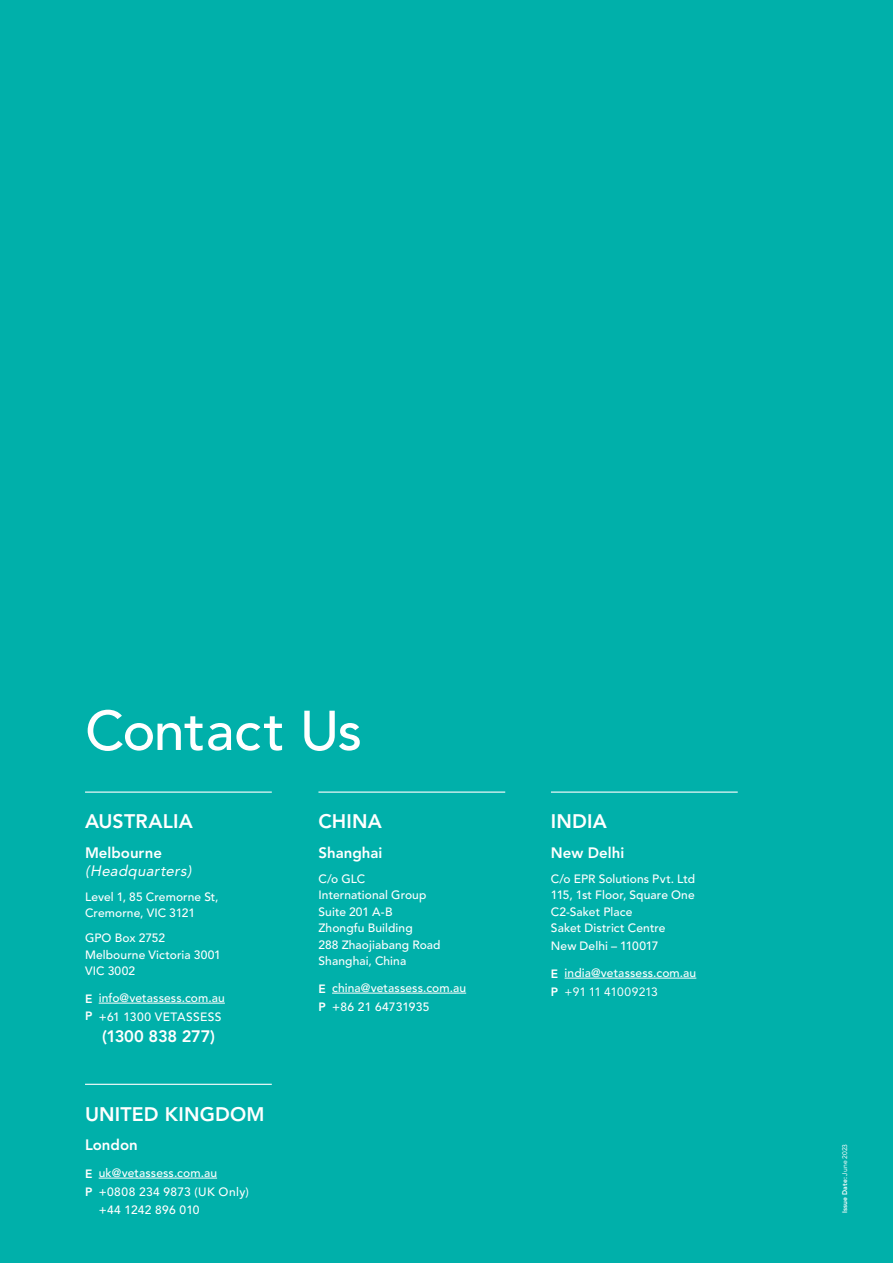
<style>
.page{position:relative;width:893px;height:1263px;background:#00b0aa}
.page>*{position:absolute;margin:0;border:0;box-sizing:border-box;transform-origin:0 0}
.Table_Heading{font:500 55.5px "Avenir LT Std";letter-spacing:-.01em;color:#fff}
.Heading_3{font:800 19.5px "Avenir LT Std";letter-spacing:.01em;color:#fff}
.Body_Copy{font:800 16.5px "Avenir LT Std";letter-spacing:-.02em;color:#fff}
.Body_Copy_Bold{font:italic 15px/18px "Avenir LT Std";color:#fff}
.Body_Copy_Bold-2{font:800 15px "Avenir LT Std";color:#fff}
.Body_Copy-2{font:500 12px/16.5px "Avenir LT Std";letter-spacing:.01em;color:#fff}
.Body_Copy-3{font:500 12px "Avenir LT Std";letter-spacing:.035em;color:#fff}
.Body_Copy-4{font:800 6.75px "Avenir LT Std";letter-spacing:.02em;color:#fff}
.s1{font-weight:800;font-style:normal}
.s2{font-weight:800}
.s3{font-weight:400}
</style>
<div class="page">
<hr style="left:99px;top:1003px;width:126px;height:1px;background:#fff">
<hr style="left:85px;top:791px;width:187px;height:2px;background:#fff">
<hr style="left:565px;top:978px;width:131px;height:1px;background:#fff">
<hr style="left:551px;top:791px;width:187px;height:2px;background:#fff">
<hr style="left:318px;top:791px;width:187px;height:2px;background:#fff">
<hr style="left:332px;top:993px;width:134px;height:1px;background:#fff">
<hr style="left:85px;top:1084px;width:187px;height:1px;background:#fff">
<hr style="left:99px;top:1178px;width:118px;height:1px;background:#fff">
<p class="Table_Heading" style="left:85px;top:699px;width:279px">Contact Us</p>
<p class="Heading_3" style="left:85px;top:810px;width:109px">AUSTRALIA</p>
<p class="Body_Copy_Bold" style="left:85px;top:844px;width:111px"><span class="s1">Melbourne </span>(Headquarters)</p>
<p class="Body_Copy-2" style="left:85px;top:889px;width:135px">Level 1, 85 Cremorne St,<br>Cremorne, VIC 3121</p>
<p class="Body_Copy-2" style="left:85px;top:930px;width:137px">GPO Box 2752<br>Melbourne Victoria 3001<br>VIC 3002</p>
<p class="Body_Copy-2" style="left:85px;top:989px;width:141px;line-height:18.8px"><span class="s2">E</span> info@vetassess.com.au<br><span class="s2">P</span> +61 1300 VETASSESS</p>
<p class="Body_Copy" style="left:102px;top:1027px;width:114px">(1300 838 277)</p>
<p class="Heading_3" style="left:85px;top:1102px;width:181px">UNITED KINGDOM</p>
<p class="Body_Copy_Bold-2" style="left:85px;top:1136px;width:54px">London</p>
<p class="Body_Copy-2" style="left:85px;top:1165px;width:134px"><span class="s2">E</span> uk@vetassess.com.au</p>
<p class="Body_Copy-3" style="left:85px;top:1184px;width:165px"><span class="s2">P</span> +0808 234 9873 (UK Only)</p>
<p class="Body_Copy-2" style="left:99px;top:1201px;width:102px">+44 1242 896 010</p>
<p class="Heading_3" style="left:318px;top:810px;width:65px">CHINA</p>
<p class="Body_Copy_Bold-2" style="left:318px;top:844px;width:65px">Shanghai</p>
<p class="Body_Copy-2" style="left:318px;top:871px;width:124px">C/o GLC<br>International Group<br>Suite 201 A-B<br>Zhongfu Building<br>288 Zhaojiabang Road<br>Shanghai, China</p>
<p class="Body_Copy-2" style="left:318px;top:979px;width:149px;line-height:18.8px"><span class="s2">E</span> china@vetassess.com.au<br><span class="s2">P</span> +86 21 64731935</p>
<p class="Heading_3" style="left:551px;top:810px;width:57px">INDIA</p>
<p class="Body_Copy_Bold-2" style="left:551px;top:844px;width:75px">New Delhi</p>
<p class="Body_Copy-2" style="left:551px;top:871px;width:146px">C/o EPR Solutions Pvt. Ltd<br>115, 1st Floor, Square One<br>C2-Saket Place<br>Saket District Centre</p>
<p class="Body_Copy-2" style="left:551px;top:938px;width:109px">New Delhi – 110017</p>
<p class="Body_Copy-2" style="left:551px;top:964px;width:147px;line-height:18.8px"><span class="s2">E</span> india@vetassess.com.au<br><span class="s2">P</span> <span class="s3">+91 11 41009213</span></p>
<p class="Body_Copy-4" style="left:841px;top:1213px;width:71px;rotate:-90deg">Issue Date: <span class="s3">June 2023</span></p>
</div>
